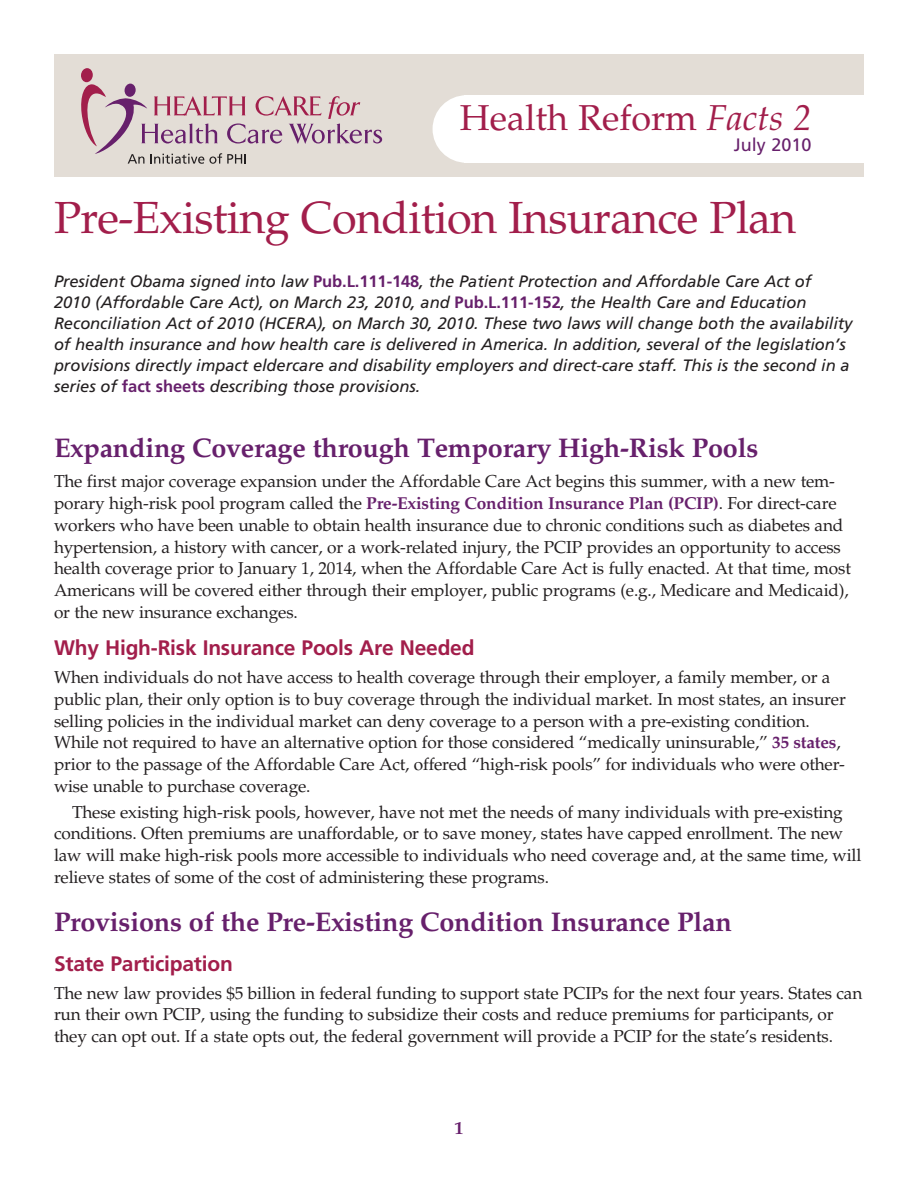
<style>
.page{position:relative;width:918px;height:1188px;background:#fff}
.page>*{position:absolute;margin:0;border:0;box-sizing:border-box;transform-origin:0 0}
.t1{font:45px "Palatino LT Std";letter-spacing:-.015em;color:#a21e4b}
.t2{font:36px "Palatino LT Std";color:#a21e4b}
.Subhead_A{font:700 27px "Palatino LT Std";letter-spacing:-.01em;color:#67206c}
.Subhead_B{font:700 21px "Frutiger LT Std";letter-spacing:-.01em;color:#a21e4b}
.t3{font:18px "Frutiger LT Std";color:#67206c}
.t4{font:700 18px "Palatino LT Std";color:#67206c}
.Text{font:17.25px/21.8px "Palatino LT Std";letter-spacing:-.01em;color:#231f20}
.Text-indent{font:17.25px/21.8px "Palatino LT Std";letter-spacing:-.01em;color:#231f20}
.Text-2{font:italic 16.5px/21px "Frutiger LT Std";letter-spacing:-.005em;color:#231f20}
.s1{font-style:italic}
.s2{font-weight:700;font-style:normal;color:#67206c}
.s3{font-weight:700;color:#67206c}
</style>
<div class="page">
<div style="left:54px;top:54px;width:810px;height:122px;background:#e3ddd6"></div>
<div style="left:433px;top:95px;width:67px;height:68px;background:#fff;border-radius:50%"></div>
<div style="left:464px;top:95px;width:403px;height:68px;background:#fff"></div>
<div style="left:81px;top:68px;width:12px;height:14px;background:#a21e4b;border-radius:50%"></div>
<svg style="left:81px;top:84px;width:301px;height:80px"></svg>
<p class="t2" style="left:460px;top:96px;width:353px">Health Reform <span class="s1">Facts 2</span></p>
<p class="t3" style="left:734px;top:134px;width:79px">July 2010</p>
<p class="t1" style="left:54px;top:191px;width:744px">Pre-Existing Condition Insurance Plan</p>
<p class="Text-2" style="left:54px;top:271px;width:800px">President Obama signed into law <span class="s2">Pub.L.111-148</span>, the Patient Protection and Affordable Care Act of<br>2010 (Affordable Care Act), on March 23, 2010, and <span class="s2">Pub.L.111-152</span>, the Health Care and Education Reconciliation Act of 2010 (HCERA), on March 30, 2010. These two laws will change both the availability of health insurance and how health care is delivered in America. In addition, several of the legislation’s provisions directly impact eldercare and disability employers and direct-care staff. This is the second in a series of <span class="s2">fact sheets</span> describing those provisions.</p>
<p class="Subhead_A" style="left:54px;top:432px;width:706px">Expanding Coverage through Temporary High-Risk Pools</p>
<p class="Text" style="left:54px;top:471px;width:799px">The first major coverage expansion under the Affordable Care Act begins this summer, with a new tem&shy;porary high-risk pool program called the <span class="s3">Pre-Existing Condition Insurance Plan (PCIP)</span>. For direct-care workers who have been unable to obtain health insurance due to chronic conditions such as diabetes and hypertension, a history with cancer, or a work-related injury, the PCIP provides an opportunity to access health coverage prior to January 1, 2014, when the Affordable Care Act is fully enacted. At that time, most Americans will be covered either through their employer, public programs (e.g., Medicare and Medicaid), or the new insurance exchanges.</p>
<p class="Subhead_B" style="left:54px;top:636px;width:422px">Why High-Risk Insurance Pools Are Needed</p>
<p class="Text" style="left:54px;top:667px;width:793px">When individuals do not have access to health coverage through their employer, a family member, or a public plan, their only option is to buy coverage through the individual market. In most states, an insurer selling policies in the individual market can deny coverage to a person with a pre-existing condition.<br>While not required to have an alternative option for those considered “medically uninsurable,” <span class="s3">35 states</span>, prior to the passage of the Affordable Care Act, offered “high-risk pools” for individuals who were other&shy;wise unable to purchase coverage.</p>
<p class="Text-indent" style="left:54px;top:801px;width:809px;text-indent:18px">These existing high-risk pools, however, have not met the needs of many individuals with pre-existing conditions. Often premiums are unaffordable, or to save money, states have capped enrollment. The new law will make high-risk pools more accessible to individuals who need coverage and, at the same time, will relieve states of some of the cost of administering these programs.</p>
<p class="Subhead_A" style="left:54px;top:906px;width:679px">Provisions of the Pre-Existing Condition Insurance Plan</p>
<p class="Subhead_B" style="left:54px;top:951px;width:180px">State Participation</p>
<p class="Text" style="left:54px;top:982px;width:810px">The new law provides $5 billion in federal funding to support state PCIPs for the next four years. States can run their own PCIP, using the funding to subsidize their costs and reduce premiums for participants, or they can opt out. If a state opts out, the federal government will provide a PCIP for the state’s residents.</p>
<p class="t4" style="left:454px;top:1117px;width:10px">1</p>
</div>
